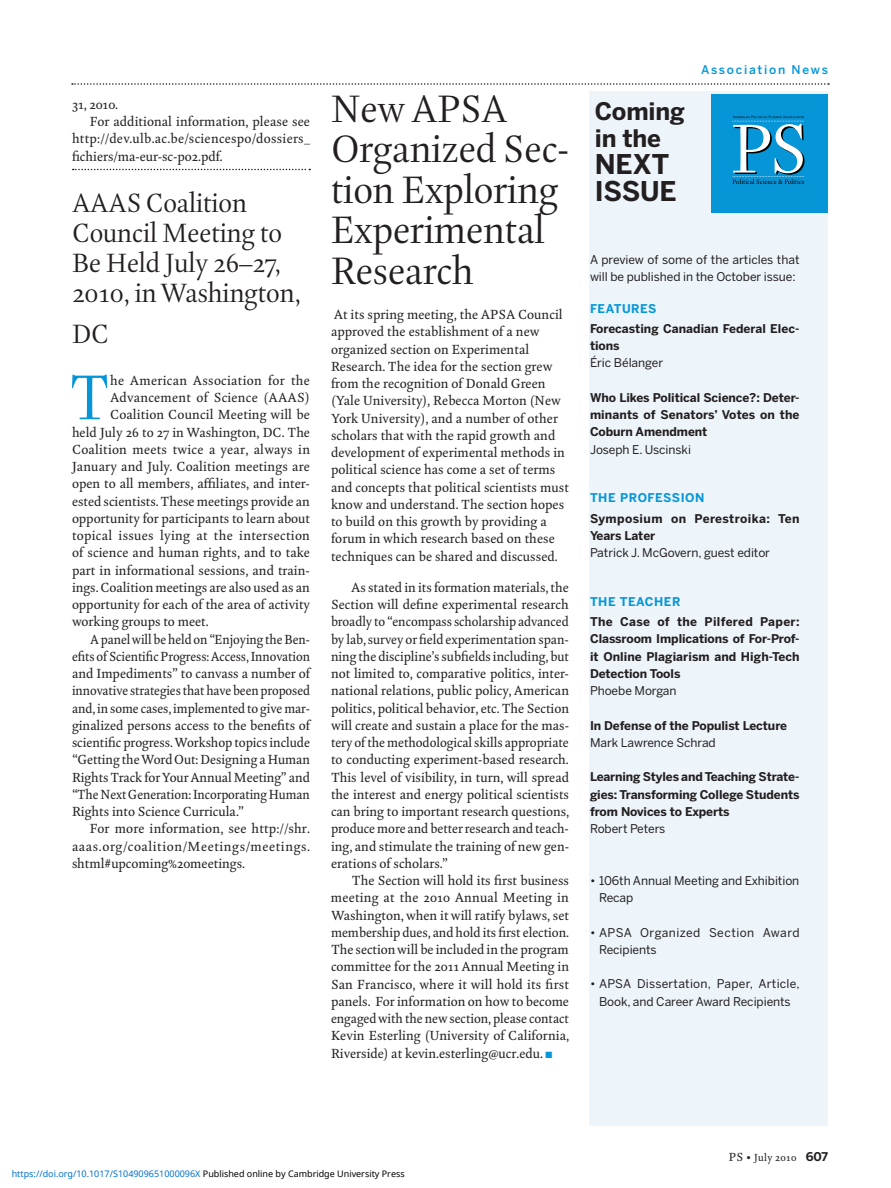
<style>
.page{position:relative;width:891px;height:1188px;background:#fff}
.page>*{position:absolute;margin:0;border:0;box-sizing:border-box;transform-origin:0 0}
.t1{font:64.65px "Kingfisher Display";color:#0696d7}
.t2{font:39px/40.5px "Kingfisher Display";letter-spacing:-.005em;color:#231f20}
.t3{font:27px/30px "Kingfisher Display";letter-spacing:-.005em;color:#231f20}
.t4{font:700 27px/27px "Benton Sans";letter-spacing:-.005em;color:#231f20}
.t5{font:700 24px/27px "Benton Sans";letter-spacing:-.005em;color:#231f20}
.t6{font:13.5px/17.2px "Kingfisher";color:#231f20;text-align:justify}
.t7{font:13.5px "Kingfisher";color:#231f20;scale:.95 1}
.t8{font:13.5px "Kingfisher";letter-spacing:.02em;color:#231f20}
.t9{font:13.5px "Kingfisher";color:#231f20;scale:.96 1}
.t10{font:13.5px "Kingfisher";letter-spacing:.04em;color:#231f20}
.t11{font:700 12px/17.2px "Benton Sans";letter-spacing:-.005em;color:#231f20;text-align:justify}
.t12{font:12px/17.2px "Benton Sans";letter-spacing:-.005em;color:#231f20}
.t13{font:700 12px/17.2px "Benton Sans";letter-spacing:.025em;color:#231f20}
.t14{font:12px/17.2px "Benton Sans";letter-spacing:.02em;color:#231f20}
.t15{font:700 12px "Benton Sans";letter-spacing:.045em;color:#0696d7}
.t16{font:500 12px "Benton Sans";letter-spacing:.145em;color:#0696d7}
.t17{font:10.5px "Kingfisher";letter-spacing:.025em;color:#231f20}
.t18{font:9px "Noto Sans";color:#0172cf}
.s1{color:#0696d7}
.s2{color:#000}
.s3{font-size:12px}
.s4{font-family:"Benton Sans";font-weight:700;font-size:12px}
</style>
<div class="page">
<svg style="left:72px;top:83px;width:757px;height:2px"></svg>
<div style="left:590px;top:92px;width:238px;height:1034px;background:#edf5fb"></div>
<svg style="left:73px;top:169px;width:237px;height:1px"></svg>
<div style="left:711px;top:94px;width:117px;height:118px;background:#0696d7"></div>
<svg style="left:732px;top:115px;width:73px;height:69px"></svg>
<p class="t6" style="left:72px;top:95px;width:48px">31, 2010.</p>
<p class="t6" style="left:90px;top:112px;width:222px">For additional information, please see</p>
<p class="t6" style="left:72px;top:130px;width:240px">http://dev.ulb.ac.be/sciencespo/dossiers_</p>
<p class="t6" style="left:72px;top:147px;width:152px">fichiers/ma-eur-sc-po2.pdf.</p>
<h3 class="t3" style="left:72px;top:187px;width:230px">AAAS Coalition<br>Council Meeting to<br>Be Held July 26–27,<br>2010, in Washington,</h3>
<h3 class="t3" style="left:72px;top:318px;width:39px">DC</h3>
<h1 class="t1" style="left:69px;top:352px;width:43px">T</h1>
<p class="t8" style="left:110px;top:371px;width:201px">he American Association for the</p>
<p class="t6" style="left:110px;top:388px;width:201px">Advancement of Science (AAAS)</p>
<p class="t6" style="left:110px;top:406px;width:201px">Coalition Council Meeting will be</p>
<p class="t6" style="left:72px;top:423px;width:240px">held July 26 to 27 in Washington, DC. The</p>
<p class="t6" style="left:72px;top:440px;width:240px">Coalition meets twice a year, always in</p>
<p class="t6" style="left:72px;top:457px;width:239px">January and July. Coalition meetings are</p>
<p class="t6" style="left:72px;top:475px;width:240px">open to all members, affiliates, and inter-</p>
<p class="t6" style="left:72px;top:492px;width:239px">ested scientists. These meetings provide an</p>
<p class="t6" style="left:72px;top:509px;width:240px">opportunity for participants to learn about</p>
<p class="t8" style="left:72px;top:526px;width:240px">topical issues lying at the intersection</p>
<p class="t6" style="left:72px;top:544px;width:239px">of science and human rights, and to take</p>
<p class="t6" style="left:72px;top:561px;width:240px">part in informational sessions, and train-</p>
<p class="t6" style="left:72px;top:578px;width:239px">ings. Coalition meetings are also used as an</p>
<p class="t6" style="left:72px;top:596px;width:240px">opportunity for each of the area of activity</p>
<p class="t6" style="left:72px;top:613px;width:138px">working groups to meet.</p>
<p class="t7" style="left:90px;top:629px;width:233px">A panel will be held on “Enjoying the Ben-</p>
<p class="t7" style="left:72px;top:647px;width:252px">efits of Scientific Progress: Access, Innovation</p>
<p class="t6" style="left:72px;top:664px;width:240px">and Impediments” to canvass a number of</p>
<p class="t7" style="left:72px;top:681px;width:252px">innovative strategies that have been proposed</p>
<p class="t9" style="left:72px;top:698px;width:249px">and, in some cases, implemented to give mar-</p>
<p class="t6" style="left:72px;top:716px;width:240px">ginalized persons access to the benefits of</p>
<p class="t6" style="left:72px;top:733px;width:240px">scientific progress. Workshop topics include</p>
<p class="t6" style="left:72px;top:751px;width:240px">“Getting the Word Out: Designing a Human</p>
<p class="t6" style="left:72px;top:768px;width:240px">Rights Track for Your Annual Meeting” and</p>
<p class="t7" style="left:72px;top:785px;width:252px">“The Next Generation: Incorporating Human</p>
<p class="t6" style="left:72px;top:802px;width:174px">Rights into Science Curricula.”</p>
<p class="t6" style="left:90px;top:820px;width:222px">For more information, see http://shr.</p>
<p class="t10" style="left:72px;top:836px;width:240px">aaas.org/coalition/Meetings/meetings.</p>
<p class="t6" style="left:72px;top:854px;width:175px">shtml#upcoming%20meetings.</p>
<h2 class="t2" style="left:331px;top:88px;width:240px">New APSA<br>Organized Sec&shy;tion Exploring<br>Experimental<br>Research</h2>
<p class="t6" style="left:331px;top:306px;width:239px;text-align:left">At its spring meeting, the APSA Council approved the establishment of a new organized section on Experimental Research. The idea for the section grew from the recognition of Donald Green (Yale University), Rebecca Morton (New York University), and a number of other scholars that with the rapid growth and development of experimental methods in political science has come a set of terms and concepts that political scientists must know and understand. The section hopes to build on this growth by providing a forum in which research based on these techniques can be shared and discussed.</p>
<p class="t6" style="left:331px;top:578px;width:240px;text-indent:20px">As stated in its formation materials, the Section will define experimental research broadly to “encompass scholarship advanced by lab, survey or field experimentation span&shy;ning the discipline’s subfields including, but not limited to, comparative politics, inter&shy;national relations, public policy, American politics, political behavior, etc. The Section will create and sustain a place for the mas&shy;tery of the methodological skills appropriate to conducting experiment-based research.<br>This level of visibility, in turn, will spread the interest and energy political scientists can bring to important research questions, produce more and better research and teach&shy;ing, and stimulate the training of new gen&shy;erations of scholars.”</p>
<p class="t6" style="left:331px;top:871px;width:240px;text-indent:21px">The Section will hold its first business meeting at the 2010 Annual Meeting in Washington, when it will ratify bylaws, set membership dues, and hold its first election.<br>The section will be included in the program committee for the 2011 Annual Meeting in San Francisco, where it will hold its first panels. For information on how to become engaged with the new section, please contact Kevin Esterling (University of California, Riverside) at kevin.esterling@ucr.edu. <span class="s1">■</span></p>
<h3 class="t5" style="left:595px;top:97px;width:92px">Coming in the</h3>
<h3 class="t4" style="left:595px;top:150px;width:83px">NEXT<br>ISSUE</h3>
<p class="t16" style="left:701px;top:63px;width:128px">Association News</p>
<p class="t12" style="left:590px;top:251px;width:211px">A preview of some of the articles that will be published in the October issue:</p>
<p class="t15" style="left:590px;top:301px;width:68px">FEATURES</p>
<p class="t11" style="left:590px;top:320px;width:211px">Forecasting Canadian Federal Elec&shy;tions</p>
<p class="t12" style="left:590px;top:354px;width:75px">Éric Bélanger</p>
<p class="t11" style="left:590px;top:389px;width:211px">Who Likes Political Science?: Deter&shy;minants of Senators’ Votes on the Coburn Amendment</p>
<p class="t12" style="left:590px;top:441px;width:103px">Joseph E. Uscinski</p>
<p class="t15" style="left:590px;top:491px;width:116px">THE PROFESSION</p>
<p class="t13" style="left:590px;top:510px;width:211px">Symposium on Perestroika: Ten<br>Years Later</p>
<p class="t12" style="left:590px;top:544px;width:182px">Patrick J. McGovern, guest editor</p>
<p class="t15" style="left:590px;top:594px;width:92px">THE TEACHER</p>
<p class="t11" style="left:590px;top:613px;width:211px">The Case of the Pilfered Paper:<br>Classroom Implications of For-Prof&shy;it Online Plagiarism and High-Tech Detection Tools</p>
<p class="t12" style="left:590px;top:682px;width:88px">Phoebe Morgan</p>
<p class="t11" style="left:590px;top:716px;width:199px">In Defense of the Populist Lecture</p>
<p class="t12" style="left:590px;top:734px;width:127px">Mark Lawrence Schrad</p>
<p class="t11" style="left:590px;top:768px;width:211px">Learning Styles and Teaching Strate&shy;gies: Transforming College Students from Novices to Experts</p>
<p class="t12" style="left:590px;top:820px;width:77px">Robert Peters</p>
<p class="t12" style="left:599px;top:872px;width:202px;text-indent:-9px">• 106th Annual Meeting and Exhibition<br>Recap</p>
<p class="t14" style="left:599px;top:923px;width:202px;text-indent:-9px">• APSA Organized Section Award<br>Recipients</p>
<p class="t12" style="left:590px;top:975px;width:211px;text-align:center">• APSA Dissertation, Paper, Article,<br>Book, and Career Award Recipients</p>
<p class="t18" style="left:12px;top:1168px;width:395px">https://doi.org/10.1017/S104909651000096X <span class="s2">Published online by Cambridge University Press</span></p>
<p class="t17" style="left:729px;top:1150px;width:101px"><span class="s3">PS •</span> July 2010 <span class="s4">607</span></p>
</div>
